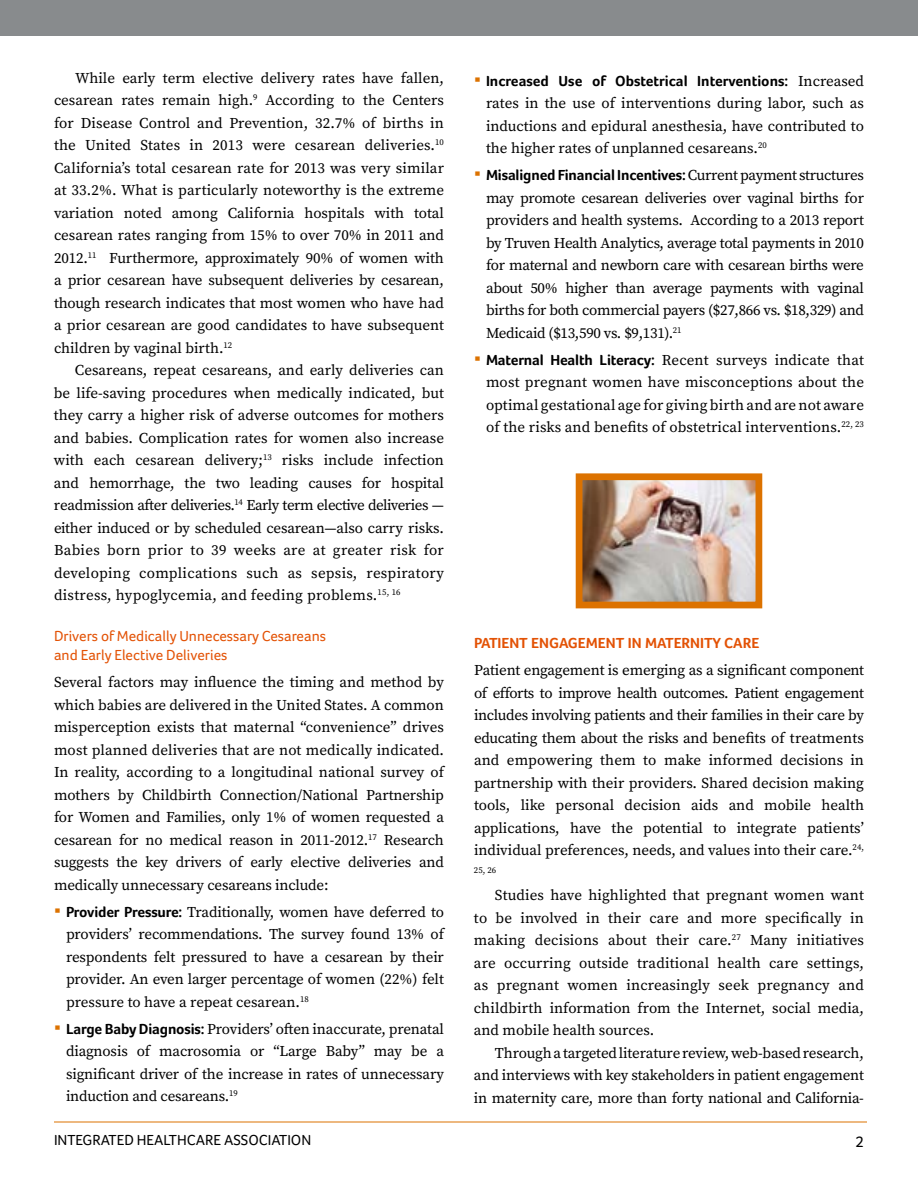
<style>
.page{position:relative;width:918px;height:1188px;background:#fff}
.page>*{position:absolute;margin:0;border:0;box-sizing:border-box;transform-origin:0 0}
.t1{font:15.75px "Foco";color:#000}
.t2{font:15px/22.5px "Source Serif Pro";letter-spacing:-.005em;color:#000;text-align:justify}
.t3{font:700 15px "Foco";letter-spacing:-.01em;color:#000}
.t4{font:15px/19.5px "Foco";color:#e35205}
.t5{font:700 15px "Foco";color:#e35205}
.t6{font:15px "Foco";color:#000}
.t7{font:8.7px "Source Serif Pro";color:#000}
.s1{font-family:"Times New Roman";font-size:19.5px;color:#dc7200}
.s2{font-family:"Foco";font-weight:700}
.s3{font-family:"Times New Roman";font-weight:400;font-size:19.5px;color:#dc7200}
.s4{font-family:"Source Serif Pro";font-weight:400}
</style>
<div class="page">
<div style="left:0;top:0;width:918px;height:36px;background:#888b8d"></div>
<hr style="left:54px;top:1122px;width:813px;height:1px;background:#dc7200">
<img style="left:584px;top:481px;width:170px;height:119px">
<div style="left:576px;top:473px;width:186px;height:135px;border:7px solid #dc7200"></div>
<p class="t2" style="left:54px;top:67px;width:392px;text-indent:21px">While early term elective delivery rates have fallen, cesarean rates remain high.<sup>9</sup> According to the Centers for Disease Control and Prevention, 32.7% of births in the United States in 2013 were cesarean deliveries.<sup>10<br></sup>California’s total cesarean rate for 2013 was very similar at 33.2%. What is particularly noteworthy is the extreme variation noted among California hospitals with total cesarean rates ranging from 15% to over 70% in 2011 and 2012.<sup>11</sup> Furthermore, approximately 90% of women with a prior cesarean have subsequent deliveries by cesarean, though research indicates that most women who have had a prior cesarean are good candidates to have subsequent children by vaginal birth.<sup>12</sup></p>
<p class="t2" style="left:54px;top:360px;width:392px;text-indent:21px">Cesareans, repeat cesareans, and early deliveries can be life-saving procedures when medically indicated, but they carry a higher risk of adverse outcomes for mothers and babies. Complication rates for women also increase with each cesarean delivery;<sup>13</sup> risks include infection and hemorrhage, the two leading causes for hospital readmission after deliveries.<sup>14</sup> Early term elective deliveries — either induced or by scheduled cesarean—also carry risks.<br>Babies born prior to 39 weeks are at greater risk for developing complications such as sepsis, respiratory distress, hypoglycemia, and feeding problems.<sup>15,</sup> <sup>16</sup></p>
<p class="t4" style="left:54px;top:626px;width:274px">Drivers of Medically Unnecessary Cesareans and Early Elective Deliveries</p>
<p class="t2" style="left:54px;top:672px;width:392px">Several factors may influence the timing and method by which babies are delivered in the United States. A common misperception exists that maternal “convenience” drives most planned deliveries that are not medically indicated.<br>In reality, according to a longitudinal national survey of mothers by Childbirth Connection/National Partnership for Women and Families, only 1% of women requested a cesarean for no medical reason in 2011-2012.<sup>17</sup> Research suggests the key drivers of early elective deliveries and medically unnecessary cesareans include:</p>
<p class="t2" style="left:66px;top:901px;width:380px;text-indent:-12px"><span class="s1">▪</span> <span class="s2">Provider Pressure:</span> Traditionally, women have deferred to providers’ recommendations. The survey found 13% of respondents felt pressured to have a cesarean by their provider. An even larger percentage of women (22%) felt pressure to have a repeat cesarean.<sup>18</sup></p>
<p class="t2" style="left:66px;top:1018px;width:380px;text-indent:-12px"><span class="s1">▪</span> <span class="s2">Large Baby Diagnosis:</span> Providers’ often inaccurate, prenatal diagnosis of macrosomia or “Large Baby” may be a significant driver of the increase in rates of unnecessary induction and cesareans.<sup>19</sup></p>
<p class="t6" style="left:54px;top:1132px;width:259px">INTEGRATED HEALTHCARE ASSOCIATION</p>
<p class="t3" style="left:474px;top:72px;width:391px"><span class="s3">▪</span> Increased Use of Obstetrical Interventions: <span class="s4">Increased</span></p>
<p class="t2" style="left:486px;top:92px;width:380px">rates in the use of interventions during labor, such as inductions and epidural anesthesia, have contributed to the higher rates of unplanned cesareans.<sup>20</sup></p>
<p class="t3" style="left:474px;top:166px;width:392px"><span class="s3">▪</span> Misaligned Financial Incentives: <span class="s4">Current payment structures</span></p>
<p class="t2" style="left:486px;top:187px;width:380px">may promote cesarean deliveries over vaginal births for providers and health systems. According to a 2013 report by Truven Health Analytics, average total payments in 2010 for maternal and newborn care with cesarean births were about 50% higher than average payments with vaginal births for both commercial payers ($27,866 vs. $18,329) and Medicaid ($13,590 vs. $9,131).<sup>21</sup></p>
<p class="t2" style="left:486px;top:349px;width:380px;text-indent:-12px"><span class="s1">▪</span> <span class="s2">Maternal Health Literacy:</span> Recent surveys indicate that most pregnant women have misconceptions about the optimal gestational age for giving birth and are not aware of the risks and benefits of obstetrical interventions.<sup>22,</sup> <sup>23</sup></p>
<p class="t5" style="left:474px;top:634px;width:287px">PATIENT ENGAGEMENT IN MATERNITY CARE</p>
<p class="t2" style="left:474px;top:659px;width:392px">Patient engagement is emerging as a significant component of efforts to improve health outcomes. Patient engagement includes involving patients and their families in their care by educating them about the risks and benefits of treatments and empowering them to make informed decisions in partnership with their providers. Shared decision making tools, like personal decision aids and mobile health applications, have the potential to integrate patients’ individual preferences, needs, and values into their care.<sup>24,</sup></p>
<p class="t7" style="left:474px;top:865px;width:24px">25, 26</p>
<p class="t2" style="left:474px;top:884px;width:392px;text-indent:21px">Studies have highlighted that pregnant women want to be involved in their care and more specifically in making decisions about their care.<sup>27</sup> Many initiatives are occurring outside traditional health care settings, as pregnant women increasingly seek pregnancy and childbirth information from the Internet, social media, and mobile health sources.</p>
<p class="t2" style="left:474px;top:1042px;width:392px;text-indent:21px">Through a targeted literature review, web-based research, and interviews with key stakeholders in patient engagement in maternity care, more than forty national and California-</p>
<p class="t1" style="left:855px;top:1132px;width:10px">2</p>
</div>
